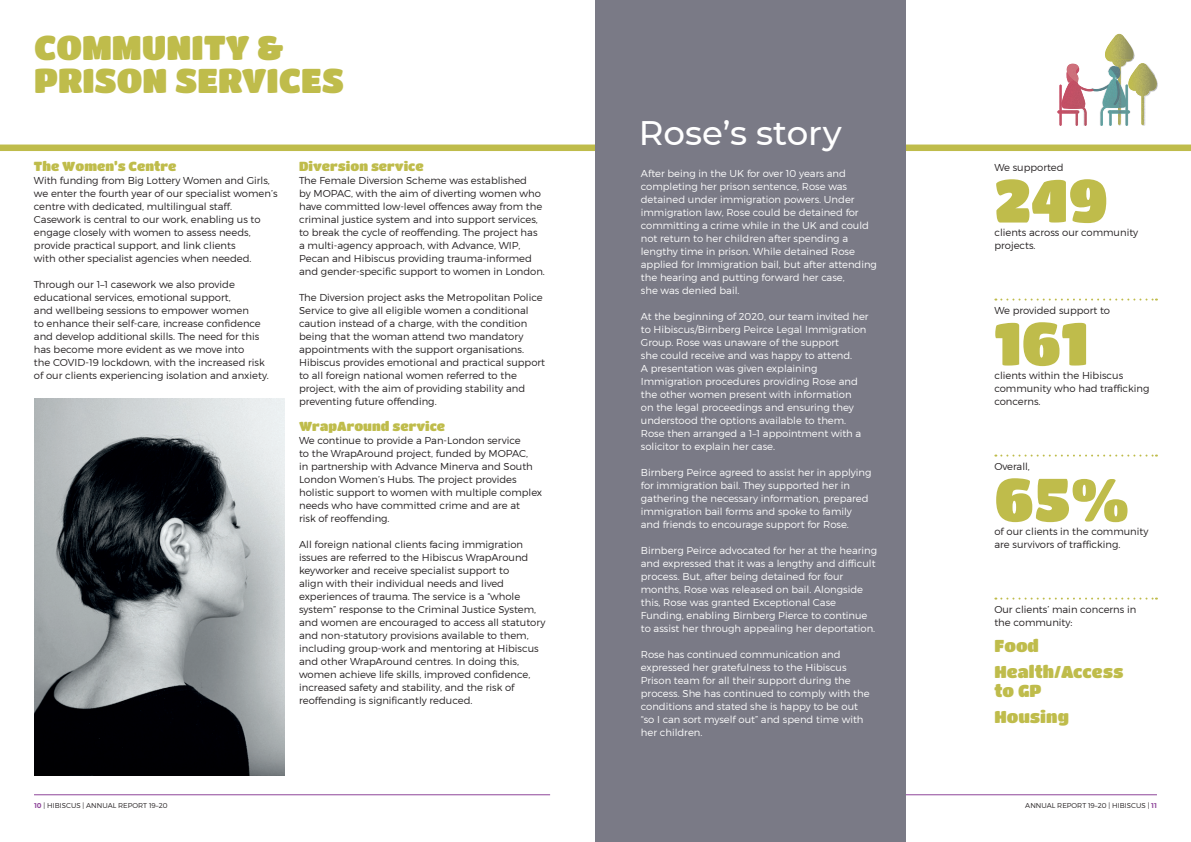
<style>
.page{position:relative;width:1191px;height:842px;background:#fff}
.page>*{position:absolute;margin:0;border:0;box-sizing:border-box;transform-origin:0 0}
.Body{font:60px "Titan One";color:#bfbc4b}
.t1{font:34px/32.5px "Titan One";color:#bfbc4b}
.t2{font:500 34px "Montserrat";color:#fff}
.Body-2{font:17px/19.5px "Titan One";color:#bfbc4b}
.Body-3{font:13px "Titan One";color:#bfbc4b}
.Body-4{font:300 10px/13px "Montserrat";color:#231f20}
.Body-5{font:300 10px/13px "Montserrat";color:#fff}
.t3{font:300 7px "Montserrat";color:#231f20}
.s1{font-weight:700;color:#8e4599}
</style>
<div class="page">
<hr style="left:34px;top:795px;width:516px;height:1px;background:#8e4599">
<hr style="left:641px;top:795px;width:516px;height:1px;background:#8e4599">
<img style="left:1059px;top:85px;width:2px;height:41px">
<svg style="left:1061px;top:33px;width:96px;height:93px"></svg>
<img style="left:1113px;top:80px;width:7px;height:25px">
<img style="left:1112px;top:75px;width:3px;height:22px">
<div style="left:0;top:145px;width:1191px;height:6px;background:#bfbc4b"></div>
<div style="left:595px;top:0;width:311px;height:842px;background:#7a7a86"></div>
<svg style="left:995px;top:299px;width:162px;height:2px"></svg>
<img style="left:34px;top:398px;width:251px;height:377px">
<svg style="left:995px;top:455px;width:162px;height:2px"></svg>
<svg style="left:995px;top:598px;width:162px;height:2px"></svg>
<p class="t1" style="left:34px;top:30px;width:311px">COMMUNITY &amp;<br>PRISON SERVICES</p>
<p class="Body-3" style="left:34px;top:158px;width:144px">The Women’s Centre</p>
<p class="Body-4" style="left:34px;top:173px;width:245px">With funding from Big Lottery Women and Girls, we enter the fourth year of our specialist women’s centre with dedicated, multilingual staff.<br>Casework is central to our work, enabling us to engage closely with women to assess needs, provide practical support, and link clients<br>with other specialist agencies when needed.</p>
<p class="Body-4" style="left:34px;top:277px;width:236px">Through our 1–1 casework we also provide educational services, emotional support,<br>and wellbeing sessions to empower women<br>to enhance their self-care, increase confidence and develop additional skills. The need for this has become more evident as we move into<br>the COVID-19 lockdown, with the increased risk of our clients experiencing isolation and anxiety.</p>
<p class="Body-3" style="left:299px;top:158px;width:126px">Diversion service</p>
<p class="Body-4" style="left:299px;top:173px;width:247px">The Female Diversion Scheme was established<br>by MOPAC, with the aim of diverting women who have committed low-level offences away from the criminal justice system and into support services, to break the cycle of reoffending. The project has a multi-agency approach, with Advance, WIP, Pecan and Hibiscus providing trauma-informed and gender-specific support to women in London.</p>
<p class="Body-4" style="left:299px;top:290px;width:247px">The Diversion project asks the Metropolitan Police Service to give all eligible women a conditional caution instead of a charge, with the condition being that the woman attend two mandatory appointments with the support organisations.<br>Hibiscus provides emotional and practical support to all foreign national women referred to the project, with the aim of providing stability and preventing future offending.</p>
<p class="Body-3" style="left:299px;top:418px;width:148px">WrapAround service</p>
<p class="Body-4" style="left:299px;top:433px;width:245px">We continue to provide a Pan-London service<br>to the WrapAround project, funded by MOPAC,<br>in partnership with Advance Minerva and South London Women’s Hubs. The project provides holistic support to women with multiple complex needs who have committed crime and are at<br>risk of reoffending.</p>
<p class="Body-4" style="left:299px;top:537px;width:248px">All foreign national clients facing immigration issues are referred to the Hibiscus WrapAround keyworker and receive specialist support to<br>align with their individual needs and lived experiences of trauma. The service is a “whole system” response to the Criminal Justice System, and women are encouraged to access all statutory and non-statutory provisions available to them, including group-work and mentoring at Hibiscus and other WrapAround centres. In doing this, women achieve life skills, improved confidence, increased safety and stability, and the risk of reoffending is significantly reduced.</p>
<p class="t2" style="left:639px;top:109px;width:204px">Rose’s story</p>
<p class="Body-5" style="left:641px;top:167px;width:238px">After being in the UK for over 10 years and completing her prison sentence, Rose was detained under immigration powers. Under immigration law, Rose could be detained for committing a crime while in the UK and could not return to her children after spending a lengthy time in prison. While detained Rose applied for Immigration bail, but after attending the hearing and putting forward her case,<br>she was denied bail.</p>
<p class="Body-5" style="left:641px;top:310px;width:229px">At the beginning of 2020, our team invited her to Hibiscus/Birnberg Peirce Legal Immigration Group. Rose was unaware of the support<br>she could receive and was happy to attend.<br>A presentation was given explaining Immigration procedures providing Rose and the other women present with information<br>on the legal proceedings and ensuring they understood the options available to them.<br>Rose then arranged a 1–1 appointment with a solicitor to explain her case.</p>
<p class="Body-5" style="left:641px;top:466px;width:232px">Birnberg Peirce agreed to assist her in applying for immigration bail. They supported her in gathering the necessary information, prepared immigration bail forms and spoke to family and friends to encourage support for Rose.</p>
<p class="Body-5" style="left:641px;top:544px;width:238px">Birnberg Peirce advocated for her at the hearing and expressed that it was a lengthy and difficult process. But, after being detained for four months, Rose was released on bail. Alongside this, Rose was granted Exceptional Case Funding, enabling Birnberg Pierce to continue to assist her through appealing her deportation.</p>
<p class="Body-5" style="left:641px;top:648px;width:230px">Rose has continued communication and expressed her gratefulness to the Hibiscus Prison team for all their support during the process. She has continued to comply with the conditions and stated she is happy to be out “so I can sort myself out” and spend time with her children.</p>
<p class="Body-4" style="left:994px;top:160px;width:71px">We supported</p>
<p class="Body" style="left:994px;top:164px;width:115px">249</p>
<p class="Body-4" style="left:994px;top:238px;width:43px">projects.</p>
<p class="Body-4" style="left:994px;top:225px;width:145px">clients across our community</p>
<p class="Body-4" style="left:994px;top:303px;width:117px">We provided support to</p>
<p class="Body" style="left:994px;top:307px;width:96px">161</p>
<p class="Body-4" style="left:994px;top:368px;width:157px">clients within the Hibiscus community who had trafficking concerns.</p>
<p class="Body-4" style="left:994px;top:459px;width:37px">Overall,</p>
<p class="Body" style="left:994px;top:463px;width:136px">65%</p>
<p class="Body-4" style="left:994px;top:524px;width:156px">of our clients in the community are survivors of trafficking.</p>
<p class="Body-4" style="left:994px;top:602px;width:143px">Our clients’ main concerns in the community:</p>
<p class="Body-2" style="left:994px;top:635px;width:46px">Food</p>
<p class="Body-2" style="left:994px;top:661px;width:131px">Health/Access to GP</p>
<p class="Body-2" style="left:994px;top:707px;width:76px">Housing</p>
<p class="t3" style="left:34px;top:801px;width:135px"><span class="s1">10</span> | HIBISCUS | ANNUAL REPORT 19–20</p>
<p class="t3" style="left:1025px;top:801px;width:133px">ANNUAL REPORT 19–20 | HIBISCUS | <span class="s1">11</span></p>
</div>
